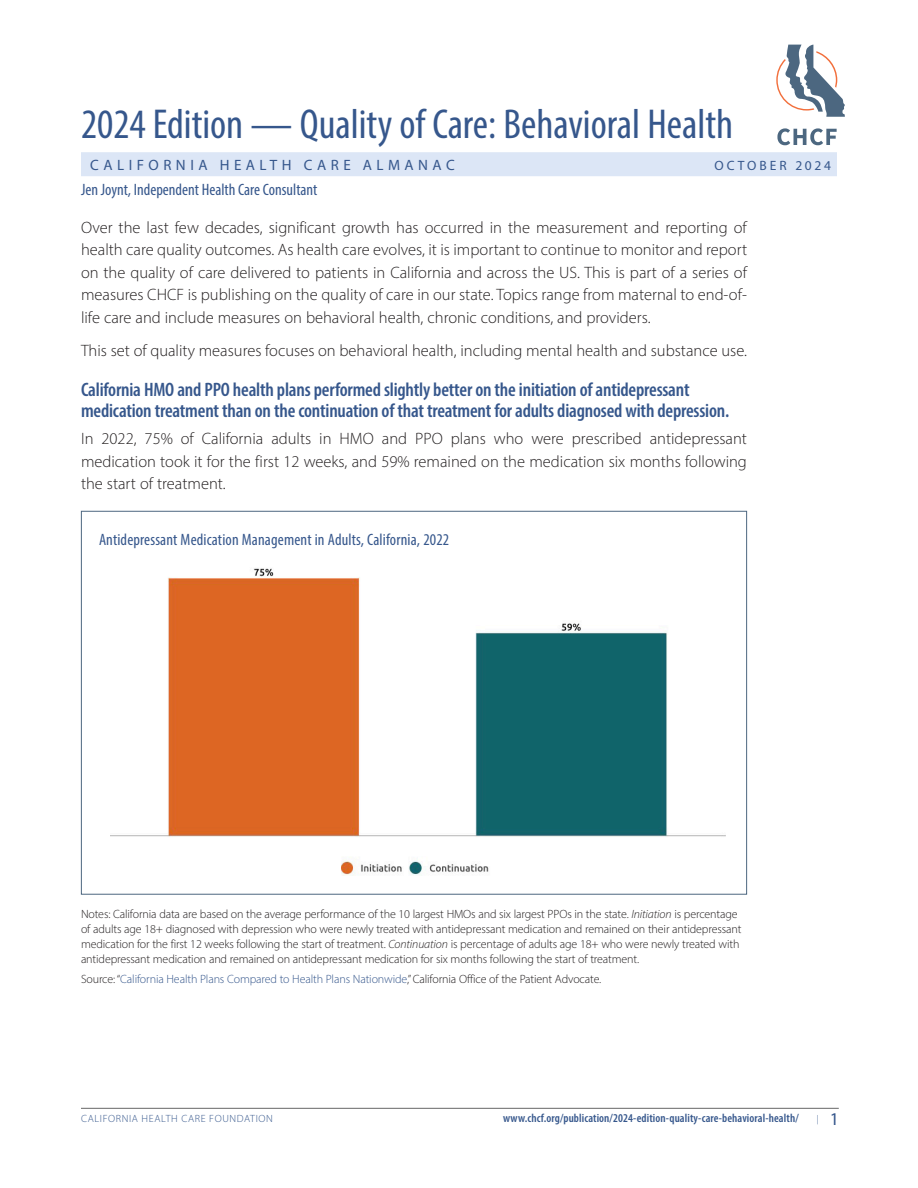
<style>
.page{position:relative;width:918px;height:1188px;background:#fff}
.page>*{position:absolute;margin:0;border:0;box-sizing:border-box;transform-origin:0 0}
.t1{font:condensed 42px "Myriad Pro";color:#36578c}
.Graph_Heading_2{font:600 condensed 19.5px/21px "Myriad Pro";letter-spacing:-.01em;color:#36578c}
.Text__11_15{font:300 16.5px/22.5px "Myriad Pro";color:#231f20;text-align:justify}
.Graph_Heading{font:condensed 16.5px "Myriad Pro";letter-spacing:.005em;color:#36578c}
.t2{font:15px "Myriad Pro";letter-spacing:.3em;color:#36578c}
.t3{font:13.5px "Myriad Pro";letter-spacing:.22em;color:#36578c}
.Source{font:300 12px/15px "Myriad Pro";letter-spacing:-.01em;color:#231f20}
.Source-2{font:300 12px "Myriad Pro";letter-spacing:-.01em;color:#36578c}
.t4{font:600 condensed 12px "Myriad Pro";letter-spacing:.01em;color:#36578c}
.t5{font:300 10.5px "Myriad Pro";letter-spacing:.06em;color:#36578c}
.t6{font:300 9.3px "Myriad Pro";color:#36578c}
.s1{font-style:italic}
.s2{color:#231f20}
.s3{font-weight:400;font-size:18px}
</style>
<div class="page">
<svg style="left:776px;top:45px;width:69px;height:72px"></svg>
<svg style="left:777px;top:128px;width:60px;height:17px"></svg>
<hr style="left:81px;top:1108px;width:758px;height:1px;background:#666">
<div style="left:81px;top:152px;width:756px;height:24px;background:#dce6f6"></div>
<img style="left:111px;top:568px;width:614px;height:308px">
<h1 class="t1" style="left:81px;top:99px;width:654px">2024 Edition — Quality of Care: Behavioral Health</h1>
<p class="Graph_Heading" style="left:81px;top:180px;width:238px">Jen Joynt, Independent Health Care Consultant</p>
<p class="t2" style="left:90px;top:156px;width:366px">CALIFORNIA HEALTH CARE ALMANAC</p>
<p class="t3" style="left:714px;top:157px;width:118px">OCTOBER 2024</p>
<p class="Text__11_15" style="left:81px;top:216px;width:668px">Over the last few decades, significant growth has occurred in the measurement and reporting of health care quality outcomes. As health care evolves, it is important to continue to monitor and report on the quality of care delivered to patients in California and across the US. This is part of a series of measures CHCF is publishing on the quality of care in our state. Topics range from maternal to end-of&shy;life care and include measures on behavioral health, chronic conditions, and providers.</p>
<p class="Text__11_15" style="left:81px;top:339px;width:668px">This set of quality measures focuses on behavioral health, including mental health and substance use.</p>
<p class="Graph_Heading_2" style="left:81px;top:379px;width:650px">California HMO and PPO health plans performed slightly better on the initiation of antidepressant medication treatment than on the continuation of that treatment for adults diagnosed with depression.</p>
<p class="Text__11_15" style="left:81px;top:427px;width:668px">In 2022, 75% of California adults in HMO and PPO plans who were prescribed antidepressant medication took it for the first 12 weeks, and 59% remained on the medication six months following the start of treatment.</p>
<p class="Graph_Heading" style="left:99px;top:529px;width:352px">Antidepressant Medication Management in Adults, California, 2022</p>
<p class="Source" style="left:81px;top:906px;width:662px">Notes: California data are based on the average performance of the 10 largest HMOs and six largest PPOs in the state. <span class="s1">Initiation</span> is percentage of adults age 18+ diagnosed with depression who were newly treated with antidepressant medication and remained on their antidepressant medication for the first 12 weeks following the start of treatment. <span class="s1">Continuation</span> is percentage of adults age 18+ who were newly treated with antidepressant medication and remained on antidepressant medication for six months following the start of treatment.</p>
<p class="Source-2" style="left:81px;top:971px;width:522px"><span class="s2">Source: “</span>California Health Plans Compared to Health Plans Nationwide<span class="s2">,” California Office of the Patient Advocate.</span></p>
<p class="t5" style="left:81px;top:1112px;width:193px">CALIFORNIA HEALTH CARE FOUNDATION</p>
<p class="t4" style="left:503px;top:1111px;width:297px">www.chcf.org/publication/2024-edition-quality-care-behavioral-health/</p>
<p class="t6" style="left:817px;top:1113px;width:24px">| <span class="s3">1</span></p>
</div>
